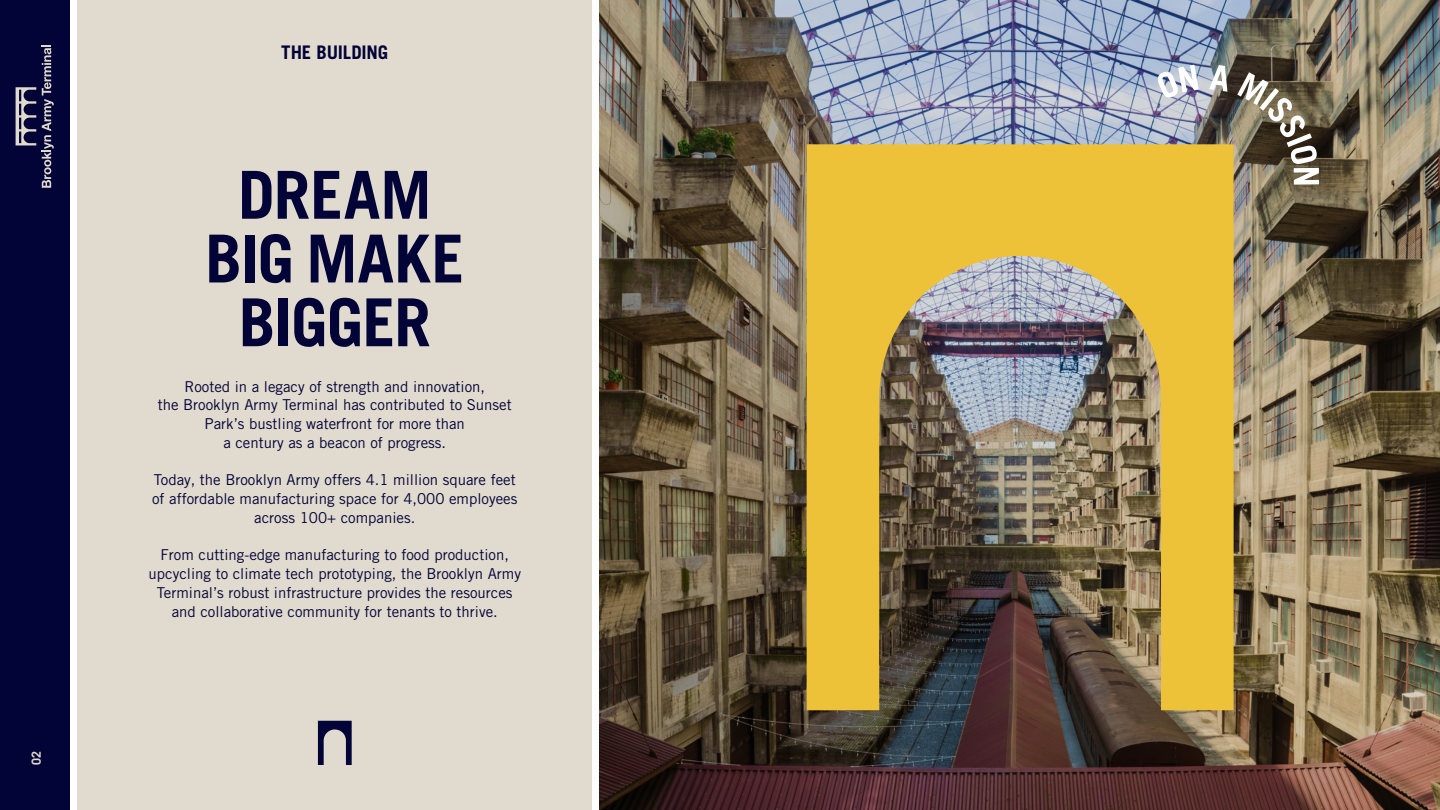
<style>
.page{position:relative;width:1440px;height:810px;background:#fff}
.page>*{position:absolute;margin:0;border:0;box-sizing:border-box;transform-origin:0 0}
.t1{font:700 66.25px/63.8px "Trade Gothic LT Pro";letter-spacing:-.015em;color:#020337;text-align:center}
.t2{font:700 18.75px "Trade Gothic LT Pro";letter-spacing:-.01em;color:#020337}
.t3{font:15px/18.8px "Trade Gothic LT Pro";color:#020337;text-align:center}
.t4{font:700 12.5px "Trade Gothic LT Pro";color:#e1dace}
</style>
<div class="page">
<img style="left:599px;top:1px;width:841px;height:809px">
<div style="left:0;top:0;width:69px;height:810px;background:#020337"></div>
<svg style="left:42px;top:45px;width:12px;height:143px"></svg>
<svg style="left:16px;top:87px;width:20px;height:59px"></svg>
<div style="left:78px;top:0;width:514px;height:810px;background:#e1dace"></div>
<svg style="left:318px;top:721px;width:34px;height:44px"></svg>
<img style="left:807px;top:144px;width:427px;height:566px">
<svg style="left:1158px;top:65px;width:41px;height:32px"></svg>
<svg style="left:1209px;top:65px;width:18px;height:27px"></svg>
<svg style="left:1237px;top:72px;width:82px;height:113px;background:#7d7564"></svg>
<p class="t4" style="left:29px;top:765px;width:16px;rotate:-90deg">02</p>
<p class="t2" style="left:281px;top:40px;width:109px">THE BUILDING</p>
<p class="t1" style="left:205px;top:162px;width:261px">DREAM<br>BIG MAKE<br>BIGGER</p>
<p class="t3" style="left:184px;top:377px;width:302px">Rooted in a legacy of strength and innovation,</p>
<p class="t3" style="left:158px;top:396px;width:355px">the Brooklyn Army Terminal has contributed to Sunset<br>Park’s bustling waterfront for more than</p>
<p class="t3" style="left:223px;top:433px;width:224px">a century as a beacon of progress.</p>
<p class="t3" style="left:154px;top:471px;width:363px">Today, the Brooklyn Army offers 4.1 million square feet</p>
<p class="t3" style="left:152px;top:489px;width:367px">of affordable manufacturing space for 4,000 employees across 100+ companies.</p>
<p class="t3" style="left:149px;top:546px;width:374px">From cutting-edge manufacturing to food production, upcycling to climate tech prototyping, the Brooklyn Army Terminal’s robust infrastructure provides the resources and collaborative community for tenants to thrive.</p>
</div>
